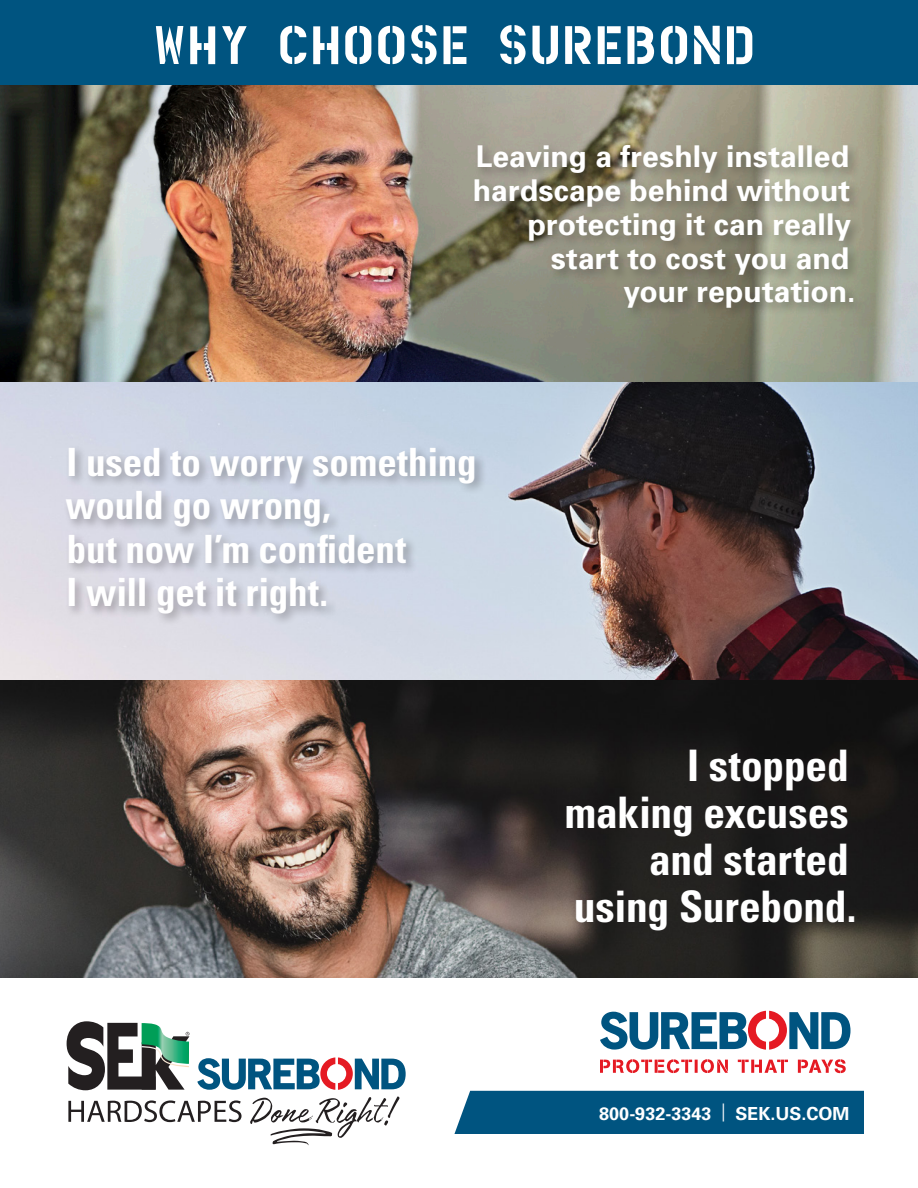
<style>
.page{position:relative;width:918px;height:1188px;background:#fff}
.page>*{position:absolute;margin:0;border:0;box-sizing:border-box;transform-origin:0 0}
.t1{font:52.5px "Housebroken Clean";letter-spacing:-.01em;color:#fff}
.t2{font:700 condensed 43.5px "Univers";letter-spacing:-.005em;color:#fff}
.t3{font:700 condensed 39px/43.5px "Univers";letter-spacing:-.005em;color:#fff}
.t4{font:700 30px/33.8px "Univers";color:#fff;text-align:right}
.t5{font:700 18px "Univers";color:#fff}
</style>
<div class="page">
<svg style="left:66px;top:1021px;width:340px;height:124px"></svg>
<svg style="left:600px;top:1011px;width:250px;height:39px"></svg>
<svg style="left:600px;top:1059px;width:246px;height:14px"></svg>
<div style="left:454px;top:1091px;width:410px;height:43px;background:#005480"></div>
<div style="left:0;top:0;width:918px;height:96px;background:#005480"></div>
<img style="left:0;top:86px;width:918px;height:297px">
<div style="left:472px;top:142px;width:394px;height:178px;background:#231f20;opacity:.33"></div>
<img style="left:0;top:383px;width:918px;height:297px">
<div style="left:62px;top:444px;width:425px;height:182px;background:#231f20;opacity:.33"></div>
<img style="left:0;top:680px;width:918px;height:297px">
<div style="left:562px;top:746px;width:306px;height:198px;background:#231f20"></div>
<p class="t1" style="left:152px;top:11px;width:605px">WHY CHOOSE SUREBOND</p>
<p class="t4" style="left:476px;top:140px;width:375px">Leaving a freshly installed</p>
<p class="t4" style="left:473px;top:174px;width:380px">hardscape behind without protecting it can really</p>
<p class="t4" style="left:551px;top:241px;width:300px">start to cost you and</p>
<p class="t4" style="left:624px;top:275px;width:233px">your reputation.</p>
<p class="t3" style="left:65px;top:440px;width:413px">I used to worry something would go wrong,</p>
<p class="t3" style="left:67px;top:527px;width:341px">but now I’m confident</p>
<p class="t3" style="left:67px;top:571px;width:263px">I will get it right.</p>
<p class="t2" style="left:687px;top:739px;width:163px">I stopped</p>
<p class="t2" style="left:565px;top:786px;width:286px">making excuses</p>
<p class="t2" style="left:649px;top:833px;width:201px">and started</p>
<p class="t2" style="left:574px;top:880px;width:284px">using Surebond.</p>
<p class="t5" style="left:599px;top:1103px;width:252px">800-932-3343 <sup>|</sup> SEK.US.COM</p>
</div>
